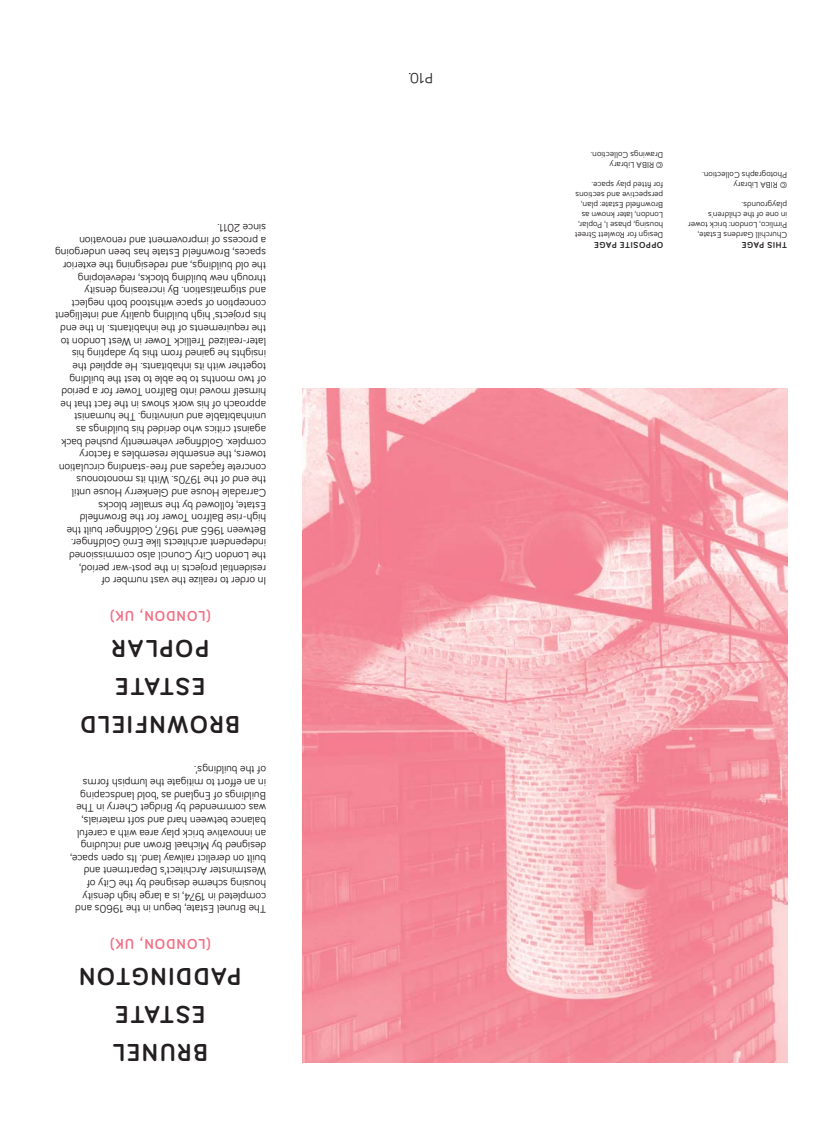
<style>
.page{position:relative;width:840px;height:1126px;background:#fff}
.page>*{position:absolute;margin:0;border:0;box-sizing:border-box;transform-origin:0 0}
.t1{font:700 25.2px/37.8px "Bariol";letter-spacing:.07em;color:#231f20;text-align:center}
.t2{font:15.15px "Bariol";color:#231f20}
.t3{font:700 14.7px "Bariol";letter-spacing:.085em;color:#f27388}
.t4{font:11.4px/12.6px "Bariol";color:#231f20}
.t5{font:8.85px/10.1px "Bariol";letter-spacing:.01em;color:#231f20}
.t6{font:700 8.85px "Bariol";letter-spacing:.075em;color:#231f20}
</style>
<div class="page">
<img style="left:302px;top:388px;width:486px;height:674px">
<p class="t4" style="left:266px;top:586px;width:212px;rotate:-180deg">In order to realize the vast number of residential projects in the post-war period,<br>the London City Council also commissioned independent architects like Ernö Goldfinger.<br>Between 1965 and 1967, Goldfinger built the high-rise Balfron Tower for the Brownfield Estate, followed by the smaller blocks Carradale House and Glenkerry House until the end of the 1970s. With its monotonous concrete façades and free-standing circulation towers, the ensemble resembles a factory complex. Goldfinger vehemently pushed back against critics who derided his buildings as uninhabitable and uninviting. The humanist approach of his work shows in the fact that he himself moved into Balfron Tower for a period of two months to be able to test the building together with its inhabitants. He applied the insights he gained from this by adapting his later-realized Trellick Tower in West London to the requirements of the inhabitants. In the end his projects’ high building quality and intelligent conception of space withstood both neglect and stigmatisation. By increasing density through new building blocks, redeveloping<br>the old buildings, and redesigning the exterior spaces, Brownfield Estate has been undergoing a process of improvement and renovation since 2011.</p>
<p class="t3" style="left:211px;top:624px;width:102px;rotate:-180deg">(LONDON, UK)</p>
<h1 class="t1" style="left:240px;top:743px;width:161px;rotate:-180deg">BROWNFIELD<br>ESTATE<br>POPLAR</h1>
<p class="t4" style="left:266px;top:914px;width:197px;rotate:-180deg">The Brunel Estate, begun in the 1960s and completed in 1974, is a large high density housing scheme designed by the City of Westminster Architect’s Department and built on derelict railway land. Its open space, designed by Michael Brown and including an innovative brick play area with a careful balance between hard and soft materials, was commended by Bridget Cherry in The Buildings of England as ‘bold landscaping in an effort to mitigate the lumpish forms<br>of the buildings’.</p>
<p class="t3" style="left:211px;top:952px;width:102px;rotate:-180deg">(LONDON, UK)</p>
<h1 class="t1" style="left:241px;top:1071px;width:163px;rotate:-180deg">BRUNEL<br>ESTATE<br>PADDINGTON</h1>
<h2 class="t2" style="left:433px;top:83px;width:26px;rotate:-180deg">P10.</h2>
<p class="t5" style="left:663px;top:169px;width:74px;rotate:-180deg">© RIBA Library<br>Drawings Collection.</p>
<p class="t5" style="left:663px;top:240px;width:90px;rotate:-180deg">Design for Rowlett Street housing, phase I, Poplar,<br>London, later known as<br>Brownfield Estate: plan, perspective and sections for fitted play space.</p>
<p class="t6" style="left:663px;top:250px;width:70px;rotate:-180deg">OPPOSITE PAGE</p>
<p class="t5" style="left:787px;top:189px;width:86px;rotate:-180deg">© RIBA Library<br>Photographs Collection.</p>
<p class="t5" style="left:787px;top:240px;width:100px;rotate:-180deg">Churchill Gardens Estate,<br>Pimlico, London: brick tower in one of the children's playgrounds.</p>
<p class="t6" style="left:787px;top:250px;width:47px;rotate:-180deg">THIS PAGE</p>
</div>
